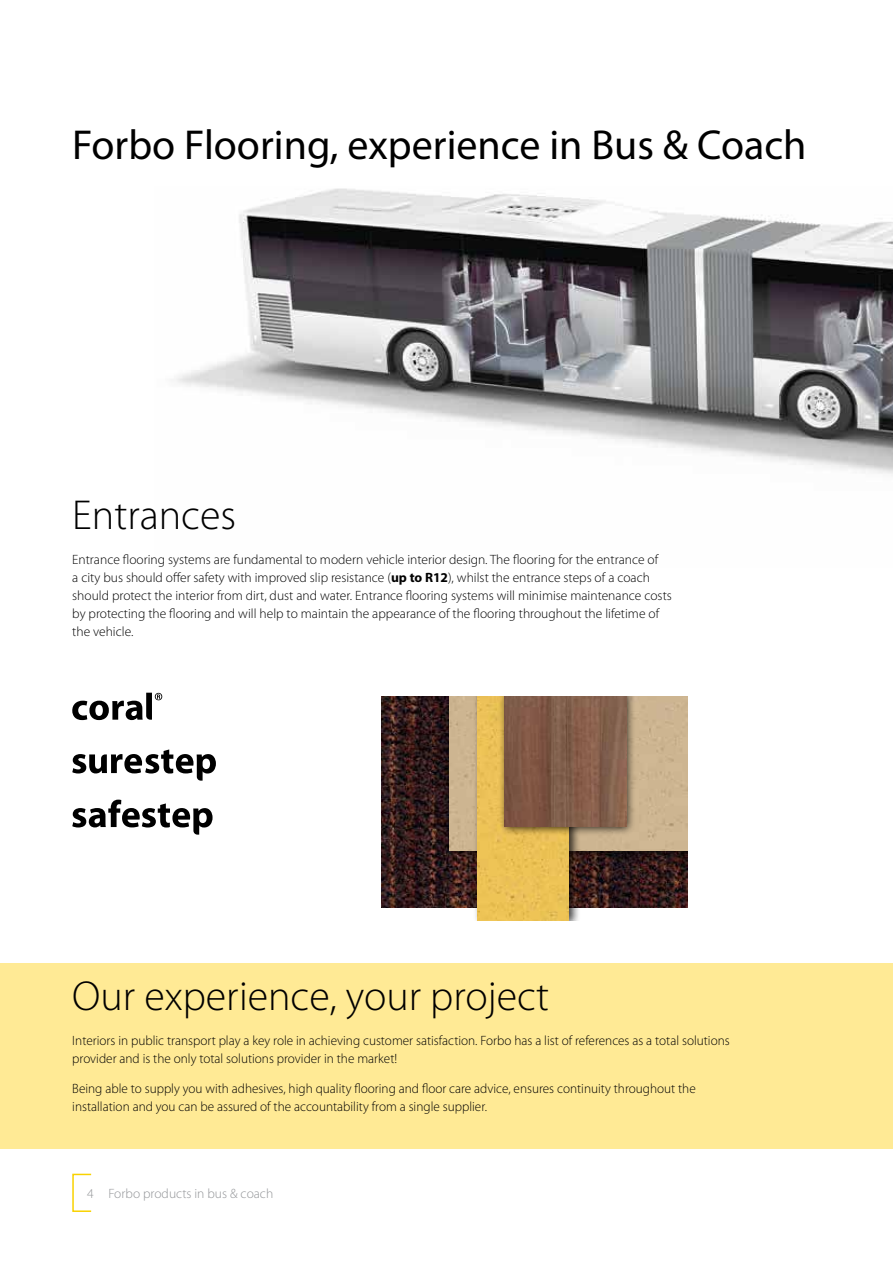
<style>
.page{position:relative;width:893px;height:1263px;background:#fff}
.page>*{position:absolute;margin:0;border:0;box-sizing:border-box;transform-origin:0 0}
.t1{font:42px "Myriad Pro";color:#000}
.t2{font:300 42px "Myriad Pro";color:#000}
.t3{font:300 13.5px/18px "Myriad Pro";color:#000}
.t4{font:300 13.5px "Myriad Pro";color:#939598}
.s1{font-weight:700}
</style>
<div class="page">
<div style="left:0;top:963px;width:893px;height:185px;background:#ffea95"></div>
<div style="left:72px;top:1174px;width:20px;height:38px;border:2px solid #f9d200"></div>
<img style="left:176px;top:188px;width:717px;height:286px">
<img style="left:381px;top:696px;width:307px;height:211px">
<div style="left:441px;top:688px;width:258px;height:173px;background:#000;opacity:.75"></div>
<div style="left:450px;top:695px;width:238px;height:155px;background:#cdb591"></div>
<div style="left:688px;top:689px;width:31px;height:237px;background:#fff"></div>
<svg style="left:72px;top:693px;width:90px;height:27px"></svg>
<svg style="left:72px;top:749px;width:144px;height:32px"></svg>
<svg style="left:72px;top:800px;width:141px;height:35px"></svg>
<div style="left:473px;top:684px;width:108px;height:245px;background:#000;opacity:.75"></div>
<img style="left:477px;top:695px;width:92px;height:225px">
<div style="left:498px;top:686px;width:138px;height:151px;background:#000;opacity:.75"></div>
<img style="left:505px;top:695px;width:121px;height:132px">
<div style="left:360px;top:663px;width:359px;height:32px;background:#fff"></div>
<div style="left:366px;top:920px;width:353px;height:10px;background:#fff"></div>
<h1 class="t1" style="left:72px;top:119px;width:736px">Forbo Flooring, experience in Bus &amp; Coach</h1>
<h1 class="t2" style="left:72px;top:490px;width:165px">Entrances</h1>
<p class="t3" style="left:72px;top:550px;width:601px">Entrance flooring systems are fundamental to modern vehicle interior design. The flooring for the entrance of<br>a city bus should offer safety with improved slip resistance (<span class="s1">up to R12</span>), whilst the entrance steps of a coach should protect the interior from dirt, dust and water. Entrance flooring systems will minimise maintenance costs by protecting the flooring and will help to maintain the appearance of the flooring throughout the lifetime of the vehicle.</p>
<h1 class="t2" style="left:72px;top:970px;width:478px">Our experience, your project</h1>
<p class="t3" style="left:72px;top:1031px;width:659px">Interiors in public transport play a key role in achieving customer satisfaction. Forbo has a list of references as a total solutions provider and is the only total solutions provider in the market!</p>
<p class="t3" style="left:72px;top:1080px;width:625px">Being able to supply you with adhesives, high quality flooring and floor care advice, ensures continuity throughout the installation and you can be assured of the accountability from a single supplier.</p>
<p class="t4" style="left:87px;top:1185px;width:188px">4 Forbo products in bus &amp; coach</p>
</div>
